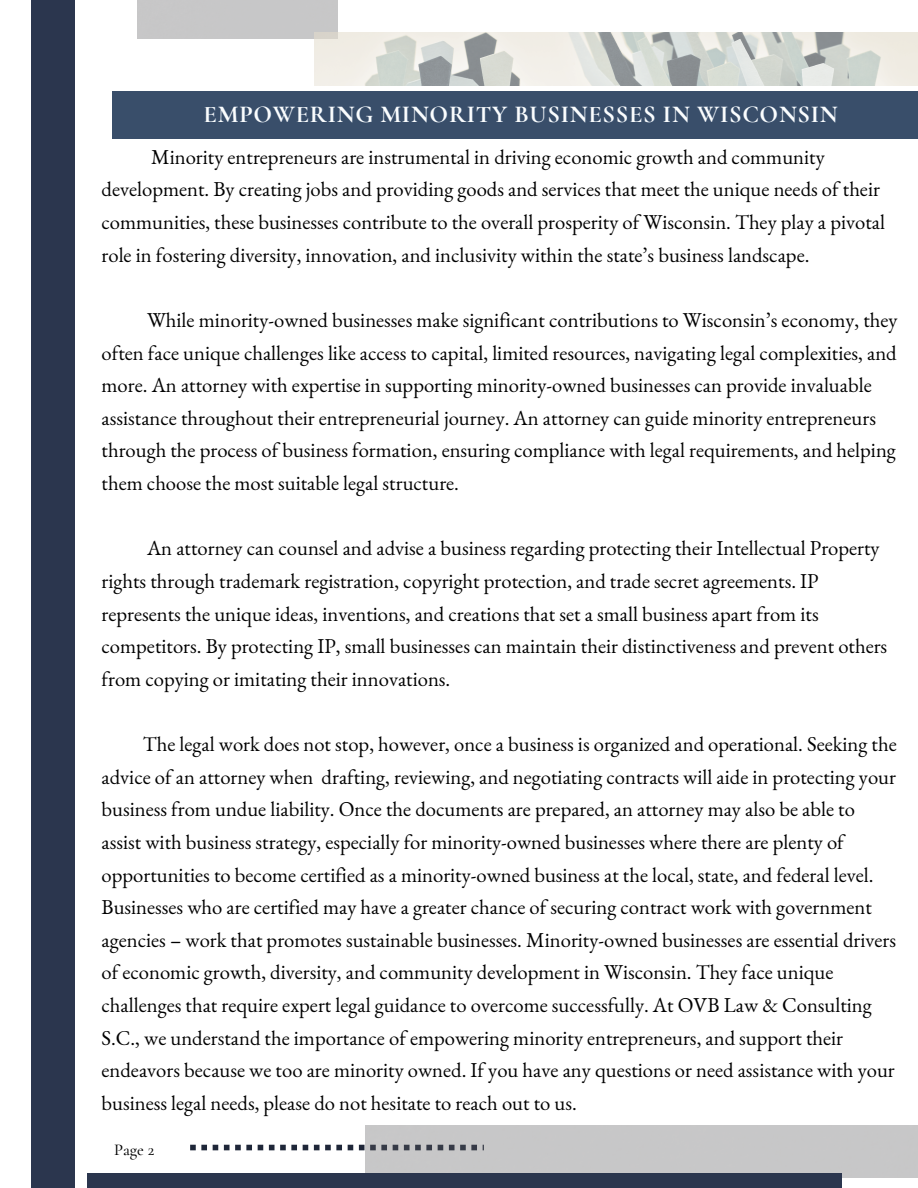
<style>
.page{position:relative;width:918px;height:1188px;background:#fff}
.page>*{position:absolute;margin:0;border:0;box-sizing:border-box;transform-origin:0 0}
.t1{font:700 24.3px "Cormorant Garamond";letter-spacing:.03em;color:#fbfdfe}
.t2{font:20.7px/32.7px "EB Garamond";color:#000}
.t3{font:500 16.5px "Cormorant Garamond";color:#000}
</style>
<div class="page">
<div style="left:31px;top:0;width:44px;height:1188px;background:#2b364e"></div>
<svg style="left:190px;top:1145px;width:175px;height:5px"></svg>
<div style="left:365px;top:1125px;width:553px;height:52px;background:#c7c7c8"></div>
<img style="left:314px;top:32px;width:604px;height:53px">
<div style="left:113px;top:92px;width:805px;height:47px;background:#354a67"></div>
<div style="left:88px;top:1174px;width:754px;height:14px;background:#2b364e"></div>
<p class="t1" style="left:204px;top:99px;width:636px">EMPOWERING MINORITY BUSINESSES IN WISCONSIN</p>
<p class="t2" style="left:102px;top:140px;width:785px;text-indent:50px">Minority entrepreneurs are instrumental in driving economic growth and community development. By creating jobs and providing goods and services that meet the unique needs of their communities, these businesses contribute to the overall prosperity of Wisconsin. They play a pivotal role in fostering diversity, innovation, and inclusivity within the state’s business landscape.</p>
<p class="t2" style="left:102px;top:303px;width:798px;text-indent:45px">While minority-owned businesses make significant contributions to Wisconsin’s economy, they often face unique challenges like access to capital, limited resources, navigating legal complexities, and more. An attorney with expertise in supporting minority-owned businesses can provide invaluable assistance throughout their entrepreneurial journey. An attorney can guide minority entrepreneurs through the process of business formation, ensuring compliance with legal requirements, and helping them choose the most suitable legal structure.</p>
<p class="t2" style="left:102px;top:532px;width:787px;text-indent:45px">An attorney can counsel and advise a business regarding protecting their Intellectual Property rights through trademark registration, copyright protection, and trade secret agreements. IP represents the unique ideas, inventions, and creations that set a small business apart from its competitors. By protecting IP, small businesses can maintain their distinctiveness and prevent others from copying or imitating their innovations.</p>
<p class="t2" style="left:102px;top:727px;width:797px;text-indent:41px">The legal work does not stop, however, once a business is organized and operational. Seeking the advice of an attorney when drafting, reviewing, and negotiating contracts will aide in protecting your business from undue liability. Once the documents are prepared, an attorney may also be able to assist with business strategy, especially for minority-owned businesses where there are plenty of opportunities to become certified as a minority-owned business at the local, state, and federal level.<br>Businesses who are certified may have a greater chance of securing contract work with government agencies – work that promotes sustainable businesses. Minority-owned businesses are essential drivers of economic growth, diversity, and community development in Wisconsin. They face unique challenges that require expert legal guidance to overcome successfully. At OVB Law &amp; Consulting S.C., we understand the importance of empowering minority entrepreneurs, and support their endeavors because we too are minority owned. If you have any questions or need assistance with your business legal needs, please do not hesitate to reach out to us.</p>
<p class="t3" style="left:114px;top:1140px;width:42px">Page 2</p>
</div>
